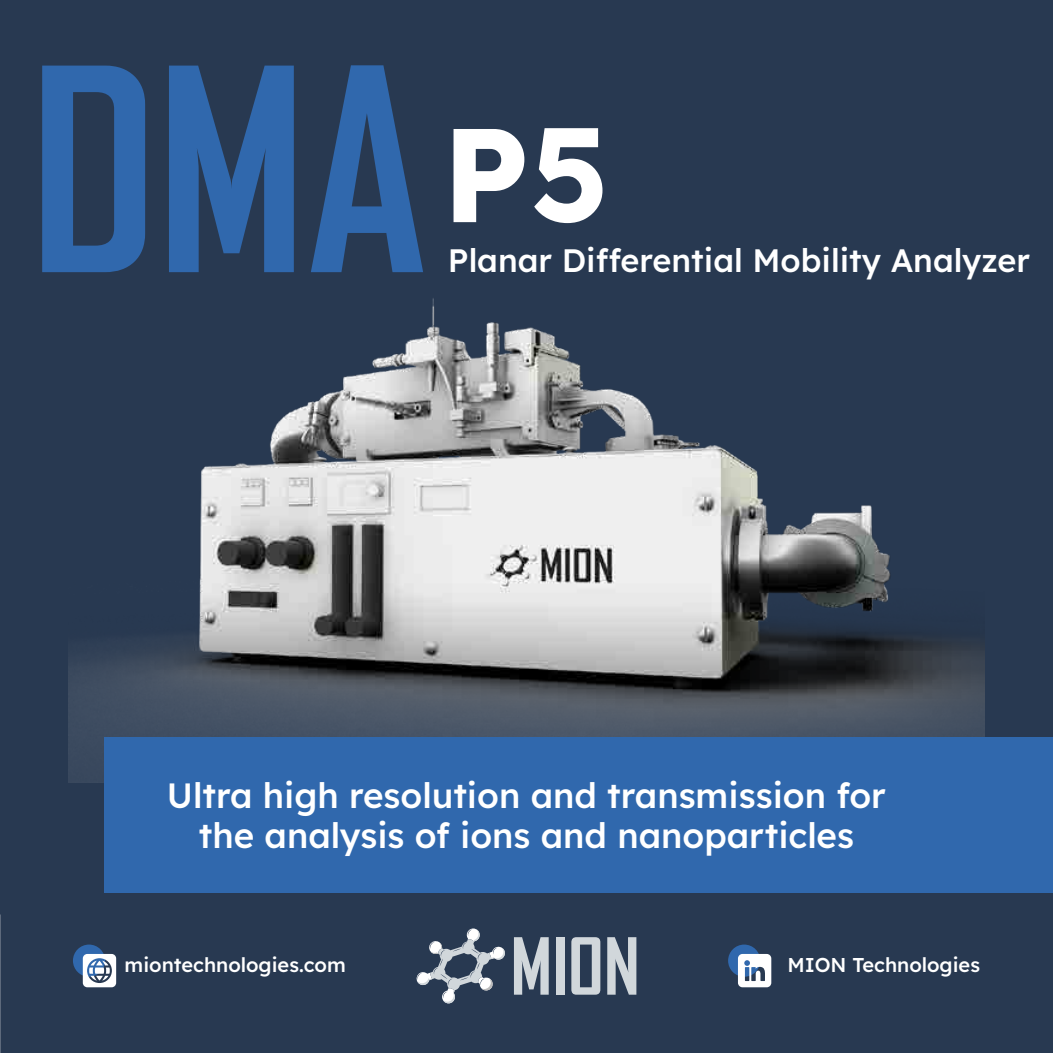
<style>
.page{position:relative;width:1053px;height:1053px;background:#fff}
.page>*{position:absolute;margin:0;border:0;box-sizing:border-box;transform-origin:0 0}
.t1{font:700 270.25px "Agency FB";color:#3068ad}
.t2{font:35px/40px "Lexend Deca";color:#fff;text-align:center}
.t3{font:32.5px "Lexend Deca";color:#fff}
.t4{font:20px "Lexend Deca";color:#fff}
</style>
<div class="page">
<div style="left:0;top:0;width:1052px;height:1052px;background:#283951"></div>
<img style="left:68px;top:298px;width:916px;height:484px">
<svg style="left:416px;top:928px;width:89px;height:75px"></svg>
<svg style="left:514px;top:937px;width:34px;height:57px"></svg>
<div style="left:555px;top:937px;width:9px;height:57px;background:#d1d7db"></div>
<svg style="left:571px;top:937px;width:29px;height:57px"></svg>
<svg style="left:607px;top:937px;width:29px;height:57px"></svg>
<div style="left:728px;top:944px;width:32px;height:32px;background:#3068ad;border-radius:50%"></div>
<svg style="left:738px;top:953px;width:33px;height:34px"></svg>
<div style="left:73px;top:944px;width:32px;height:32px;background:#3068ad;border-radius:50%"></div>
<svg style="left:83px;top:953px;width:33px;height:34px"></svg>
<div style="left:104px;top:737px;width:948px;height:155px;background:#3068ad"></div>
<hr style="left:0;top:1052px;width:1052px;height:1px;background:#283951">
<hr style="left:43px;top:1052px;width:394px;height:1px;background:#3068ad">
<h1 class="t1" style="left:30px;top:3px;width:581px">DMA<sup>P5</sup></h1>
<p class="t3" style="left:448px;top:236px;width:583px">Planar Differential Mobility Analyzer</p>
<p class="t2" style="left:167px;top:773px;width:720px">Ultra high resolution and transmission for the analysis of ions and nanoparticles</p>
<p class="t4" style="left:125px;top:950px;width:223px">miontechnologies.com</p>
<p class="t4" style="left:787px;top:950px;width:194px">MION Technologies</p>
</div>
